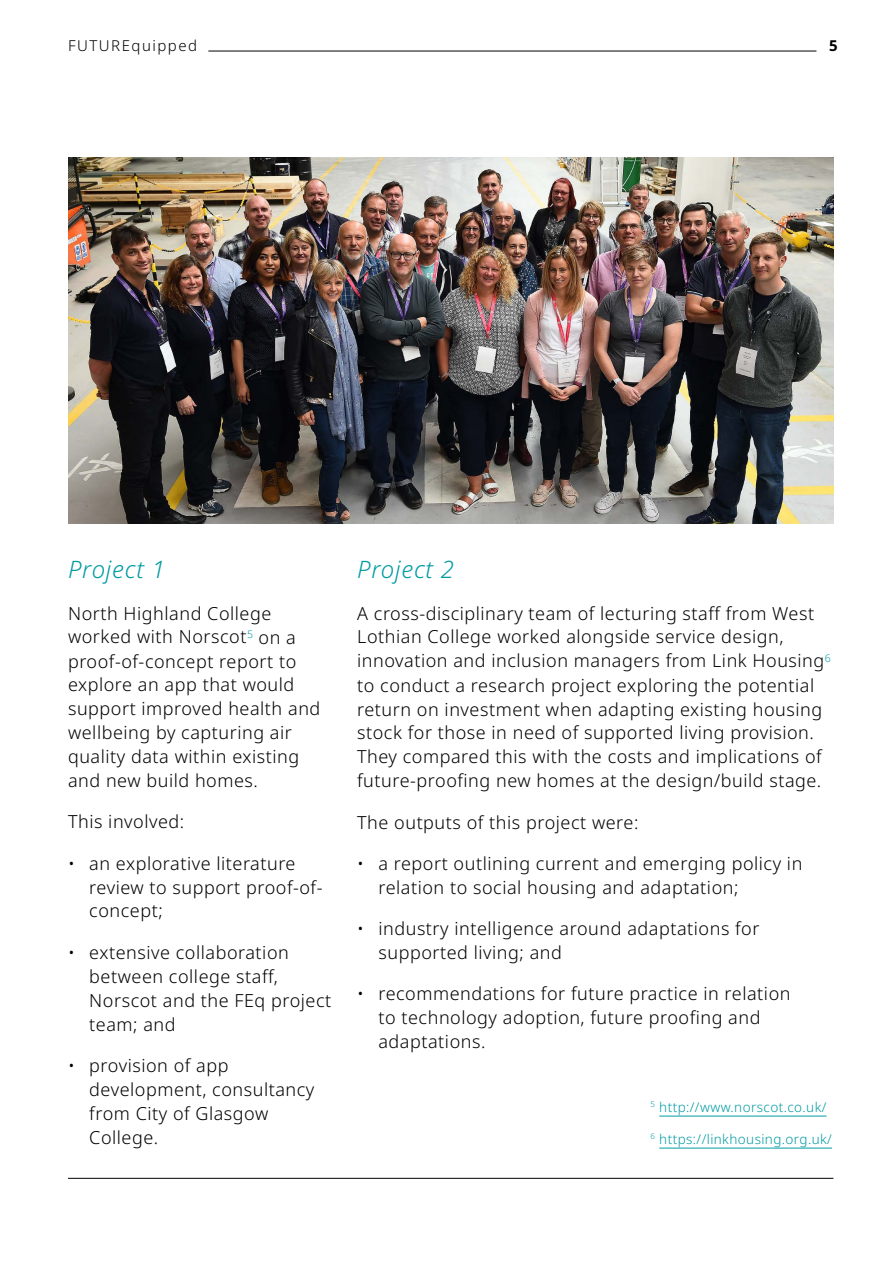
<style>
.page{position:relative;width:893px;height:1263px;background:#fff}
.page>*{position:absolute;margin:0;border:0;box-sizing:border-box;transform-origin:0 0}
.t1{font:italic 300 24px "Noto Sans";letter-spacing:.03em;color:#009ba3}
.t2{font:300 18px/24px "Noto Sans";letter-spacing:.03em;color:#000}
.t3{font:300 15px "Noto Sans";letter-spacing:.1em;color:#000}
.t4{font:700 15px "Noto Sans";color:#000}
.t5{font:300 13.5px "Noto Sans";letter-spacing:.03em;color:#009ba3}
</style>
<div class="page">
<hr style="left:208px;top:51px;width:608px;height:1px;background:#000">
<hr style="left:68px;top:1178px;width:765px;height:1px;background:#000">
<img style="left:68px;top:157px;width:765px;height:366px">
<hr style="left:659px;top:1116px;width:167px;height:1px;background:#009ba3">
<hr style="left:659px;top:1148px;width:173px;height:1px;background:#009ba3">
<p class="t3" style="left:68px;top:35px;width:131px">FUTUREquipped</p>
<p class="t4" style="left:829px;top:35px;width:10px">5</p>
<h1 class="t1" style="left:68px;top:553px;width:98px">Project 1</h1>
<p class="t2" style="left:68px;top:601px;width:254px">North Highland College worked with Norscot<sup>5</sup> on a proof-of-concept report to explore an app that would support improved health and wellbeing by capturing air quality data within existing and new build homes.</p>
<p class="t2" style="left:68px;top:810px;width:118px">This involved:</p>
<p class="t2" style="left:89px;top:851px;width:235px;text-indent:-21px">• an explorative literature review to support proof-of&shy;concept;</p>
<p class="t2" style="left:89px;top:940px;width:244px;text-indent:-21px">• extensive collaboration between college staff,<br>Norscot and the FEq project team; and</p>
<p class="t2" style="left:89px;top:1053px;width:227px;text-indent:-21px">• provision of app development, consultancy from City of Glasgow<br>College.</p>
<h1 class="t1" style="left:357px;top:553px;width:98px">Project 2</h1>
<p class="t2" style="left:357px;top:601px;width:475px">A cross-disciplinary team of lecturing staff from West Lothian College worked alongside service design, innovation and inclusion managers from Link Housing<sup>6 </sup>to conduct a research project exploring the potential return on investment when adapting existing housing stock for those in need of supported living provision.<br>They compared this with the costs and implications of future-proofing new homes at the design/build stage.</p>
<p class="t2" style="left:357px;top:810px;width:283px">The outputs of this project were:</p>
<p class="t2" style="left:378px;top:851px;width:425px;text-indent:-21px">• a report outlining current and emerging policy in relation to social housing and adaptation;</p>
<p class="t2" style="left:378px;top:916px;width:383px;text-indent:-21px">• industry intelligence around adaptations for supported living; and</p>
<p class="t2" style="left:378px;top:981px;width:414px;text-indent:-21px">• recommendations for future practice in relation to technology adoption, future proofing and adaptations.</p>
<p class="t5" style="left:651px;top:1097px;width:177px"><sup>5</sup> http://www.norscot.co.uk/</p>
<p class="t5" style="left:651px;top:1129px;width:183px"><sup>6</sup> https://linkhousing.org.uk/</p>
</div>
